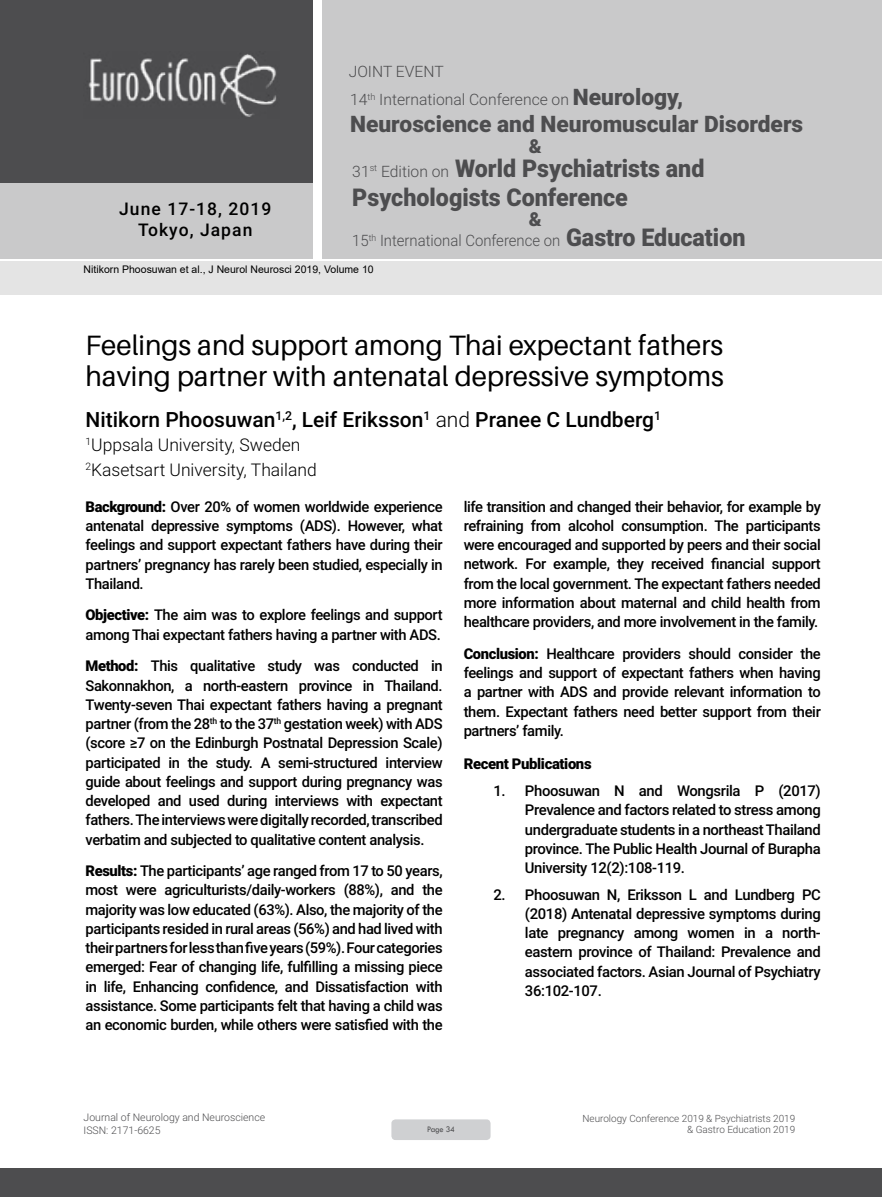
<style>
.page{position:relative;width:882px;height:1197px;background:#fff}
.page>*{position:absolute;margin:0;border:0;box-sizing:border-box;transform-origin:0 0}
.t1{font:28px/30.8px "Aileron";color:#000}
.t2{font:900 24.5px/29.4px "Roboto";color:#4d4d4f;scale:.95 1}
.t3{font:900 22.75px "Roboto";color:#4d4d4f}
.t4{font:500 21px "Roboto";color:#000}
.t5{font:900 19.25px "Roboto";color:#4d4d4f}
.t6{font:300 17.5px/24.5px "Roboto";color:#000}
.t7{font:500 17.5px/21px "Roboto";letter-spacing:.06em;color:#000;text-align:center}
.t8{font:300 15.75px "Roboto";color:#4d4d4f}
.t9{font:300 15.75px "Roboto";color:#4d4d4f;scale:.95 1}
.t10{font:500 14.88px/19.2px "Roboto";letter-spacing:-.025em;color:#000;text-align:justify}
.t11{font:900 14.88px "Roboto";letter-spacing:-.025em;color:#000}
.t12{font:10.5px "Arial";color:#000}
.t13{font:300 10.5px/12.6px "Roboto";color:#4d4d4f}
.t14{font:300 9.97px/11.9px "Roboto";color:#4d4d4f;text-align:right}
.t15{font:8.75px "Tw Cen";letter-spacing:-.02em;color:#4d4d4f;scale:.95 1}
.s1{font-weight:900;font-size:22.75px}
.s2{font-weight:300;font-size:15.75px}
.s3{font-weight:900;font-size:24.5px}
.s4{font-weight:300}
.s5{font-weight:900}
</style>
<div class="page">
<div style="left:0;top:0;width:313px;height:183px;background:#4d4d4f"></div>
<div style="left:1px;top:183px;width:312px;height:76px;background:#c9c9ca"></div>
<div style="left:323px;top:0;width:559px;height:259px;background:#c9c9ca"></div>
<img style="left:88px;top:54px;width:188px;height:63px">
<div style="left:0;top:1169px;width:882px;height:28px;background:#4d4d4f"></div>
<div style="left:1px;top:261px;width:881px;height:33px;background:#e4e4e4"></div>
<div style="left:391px;top:1119px;width:100px;height:21px;background:#cfd0d2;border-radius:4px"></div>
<p class="t7" style="left:119px;top:198px;width:154px">June 17-18, 2019<br>Tokyo, Japan</p>
<p class="t8" style="left:349px;top:60px;width:96px">JOINT EVENT</p>
<p class="t8" style="left:350px;top:88px;width:335px">14<sup>th</sup> International Conference on <span class="s1">Neurology,</span></p>
<h3 class="t3" style="left:350px;top:108px;width:455px">Neuroscience and Neuromuscular Disorders</h3>
<h2 class="t2" style="left:352px;top:152px;width:372px"><span class="s2">31</span><sup>st</sup> <span class="s2">Edition on</span> World Psychiatrists and<br>Psychologists Conference</h2>
<p class="t9" style="left:352px;top:230px;width:415px">15<sup>th</sup> International Conference on <span class="s3">Gastro Education</span></p>
<p class="t5" style="left:529px;top:133px;width:14px">&amp;</p>
<p class="t5" style="left:529px;top:206px;width:14px">&amp;</p>
<p class="t12" style="left:84px;top:262px;width:292px">Nitikorn Phoosuwan et al., J Neurol Neurosci 2019, Volume 10</p>
<h1 class="t1" style="left:86px;top:331px;width:640px">Feelings and support among Thai expectant fathers having partner with antenatal depressive symptoms</h1>
<h3 class="t4" style="left:86px;top:405px;width:577px">Nitikorn Phoosuwan<sup>1,2</sup>, Leif Eriksson<sup>1</sup> <span class="s4">and</span> Pranee C Lundberg<sup>1</sup></h3>
<p class="t6" style="left:86px;top:432px;width:233px"><sup>1</sup>Uppsala University, Sweden<br><sup>2</sup>Kasetsart University, Thailand</p>
<p class="t10" style="left:86px;top:496px;width:359px"><span class="s5">Background:</span> Over 20% of women worldwide experience antenatal depressive symptoms (ADS). However, what feelings and support expectant fathers have during their partners’ pregnancy has rarely been studied, especially in Thailand.</p>
<p class="t10" style="left:86px;top:605px;width:359px"><span class="s5">Objective:</span> The aim was to explore feelings and support among Thai expectant fathers having a partner with ADS.</p>
<p class="t10" style="left:86px;top:656px;width:359px"><span class="s5">Method:</span> This qualitative study was conducted in Sakonnakhon, a north-eastern province in Thailand.<br>Twenty-seven Thai expectant fathers having a pregnant partner (from the 28<sup>th</sup> to the 37<sup>th</sup> gestation week) with ADS (score ≥7 on the Edinburgh Postnatal Depression Scale) participated in the study. A semi-structured interview guide about feelings and support during pregnancy was developed and used during interviews with expectant fathers. The interviews were digitally recorded, transcribed verbatim and subjected to qualitative content analysis.</p>
<p class="t10" style="left:86px;top:861px;width:359px"><span class="s5">Results:</span> The participants’ age ranged from 17 to 50 years, most were agriculturists/daily-workers (88%), and the majority was low educated (63%). Also, the majority of the participants resided in rural areas (56%) and had lived with their partners for less than five years (59%). Four categories emerged: Fear of changing life, fulfilling a missing piece in life, Enhancing confidence, and Dissatisfaction with assistance. Some participants felt that having a child was an economic burden, while others were satisfied with the</p>
<p class="t10" style="left:464px;top:496px;width:359px">life transition and changed their behavior, for example by refraining from alcohol consumption. The participants were encouraged and supported by peers and their social network. For example, they received financial support from the local government. The expectant fathers needed more information about maternal and child health from healthcare providers, and more involvement in the family.</p>
<p class="t10" style="left:464px;top:643px;width:359px"><span class="s5">Conclusion:</span> Healthcare providers should consider the feelings and support of expectant fathers when having a partner with ADS and provide relevant information to them. Expectant fathers need better support from their partners’ family.</p>
<p class="t11" style="left:464px;top:754px;width:129px">Recent Publications</p>
<p class="t10" style="left:525px;top:781px;width:297px;text-indent:-32px">1. Phoosuwan N and Wongsrila P (2017)<br>Prevalence and factors related to stress among undergraduate students in a northeast Thailand province. The Public Health Journal of Burapha University 12(2):108-119.</p>
<p class="t10" style="left:525px;top:884px;width:297px;text-indent:-32px">2. Phoosuwan N, Eriksson L and Lundberg PC (2018) Antenatal depressive symptoms during late pregnancy among women in a north&shy;eastern province of Thailand: Prevalence and associated factors. Asian Journal of Psychiatry 36:102-107.</p>
<p class="t13" style="left:84px;top:1111px;width:183px">Journal of Neurology and Neuroscience<br>ISSN: 2171-6625</p>
<p class="t15" style="left:427px;top:1124px;width:31px">Page 34</p>
<p class="t14" style="left:582px;top:1112px;width:214px">Neurology Conference 2019 &amp; Psychiatrists 2019 &amp; Gastro Education 2019</p>
</div>
